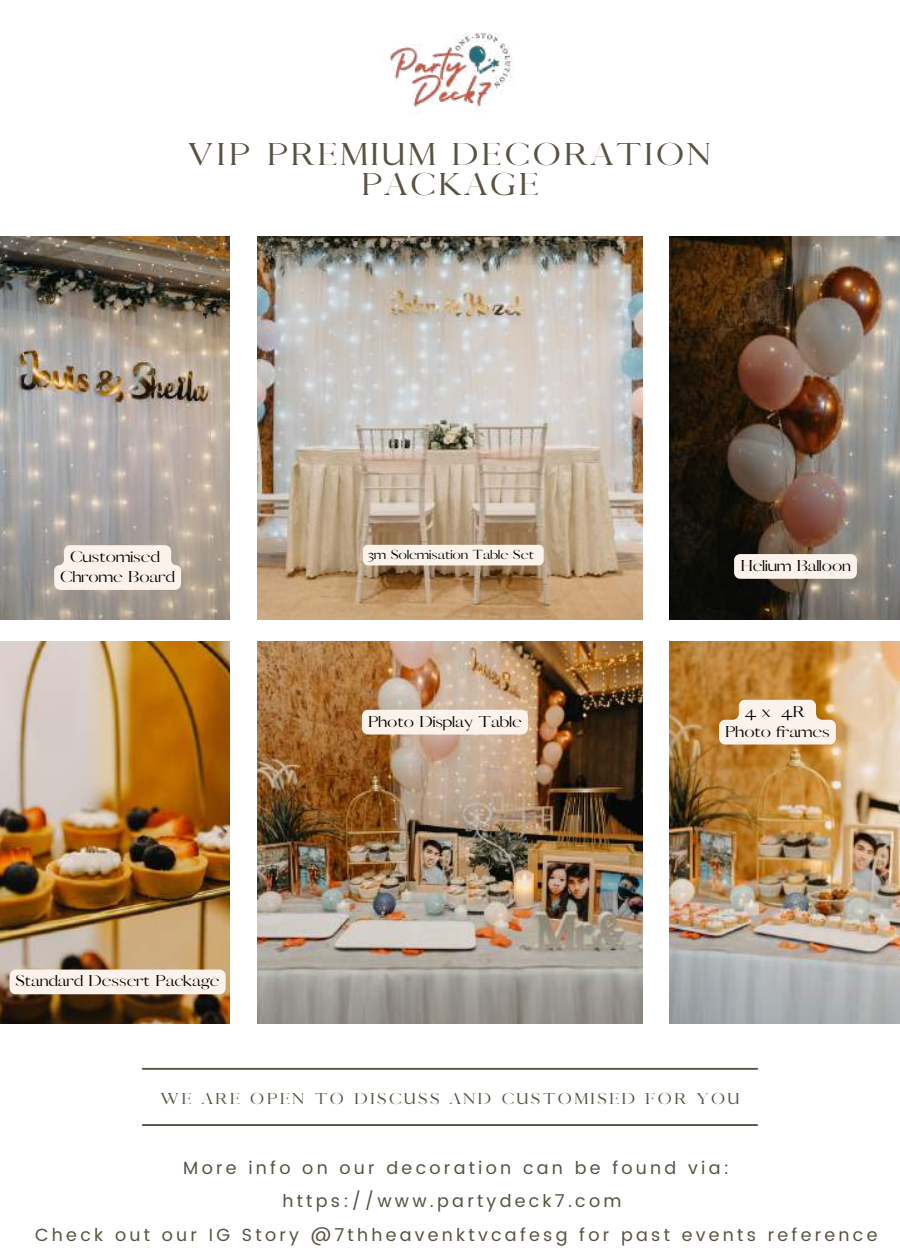
<style>
.page{position:relative;width:900px;height:1260px;background:#fff}
.page>*{position:absolute;margin:0;border:0;box-sizing:border-box;transform-origin:0 0}
.t1{font:30px/30px "Pierson";letter-spacing:.105em;color:#585242;text-align:center}
.t2{font:17.75px/33.8px "Poppins";letter-spacing:.185em;color:#585242;text-align:center}
.t3{font:15px/20px "Pierson";color:#000;text-align:center}
.t4{font:15px "Pierson";letter-spacing:.17em;color:#585242}
.t5{font:12.5px "Pierson";color:#000}
</style>
<div class="page">
<img style="left:0;top:237px;width:230px;height:382px">
<img style="left:258px;top:237px;width:384px;height:382px">
<img style="left:670px;top:237px;width:230px;height:382px">
<img style="left:0;top:641px;width:230px;height:383px">
<img style="left:258px;top:641px;width:384px;height:383px">
<img style="left:670px;top:641px;width:230px;height:383px">
<hr style="left:143px;top:1068px;width:614px;height:2px;background:#585242">
<hr style="left:143px;top:1124px;width:614px;height:2px;background:#585242">
<img style="left:389px;top:33px;width:125px;height:80px">
<svg style="left:54px;top:545px;width:127px;height:45px;background:#f3ebe4"></svg>
<div style="left:363px;top:545px;width:181px;height:20px;background:#faf2eb;border-radius:5px"></div>
<svg style="left:734px;top:554px;width:123px;height:25px;background:#f6eee7"></svg>
<div style="left:10px;top:970px;width:216px;height:24px;background:#faf2eb;border-radius:6px"></div>
<div style="left:362px;top:710px;width:166px;height:25px;background:#faf2eb"></div>
<svg style="left:719px;top:700px;width:117px;height:45px;background:#f0dfcb"></svg>
<h1 class="t1" style="left:189px;top:140px;width:524px">VIP PREMIUM DECORATION<br>PACKAGE</h1>
<p class="t3" style="left:60px;top:547px;width:116px">Customised<br>Chrome Board</p>
<p class="t5" style="left:368px;top:547px;width:168px">3m Solemisation Table Set</p>
<p class="t3" style="left:740px;top:556px;width:112px">Helium Balloon</p>
<p class="t3" style="left:16px;top:971px;width:205px">Standard Dessert Package</p>
<p class="t3" style="left:368px;top:712px;width:155px">Photo Display Table</p>
<p class="t3" style="left:725px;top:702px;width:106px">4 x 4R<br>Photo frames</p>
<p class="t4" style="left:161px;top:1090px;width:580px">WE ARE OPEN TO DISCUSS AND CUSTOMISED FOR YOU</p>
<p class="t2" style="left:35px;top:1151px;width:844px">More info on our decoration can be found via: https://www.partydeck7.com<br>Check out our IG Story @7thheavenktvcafesg for past events reference</p>
</div>
